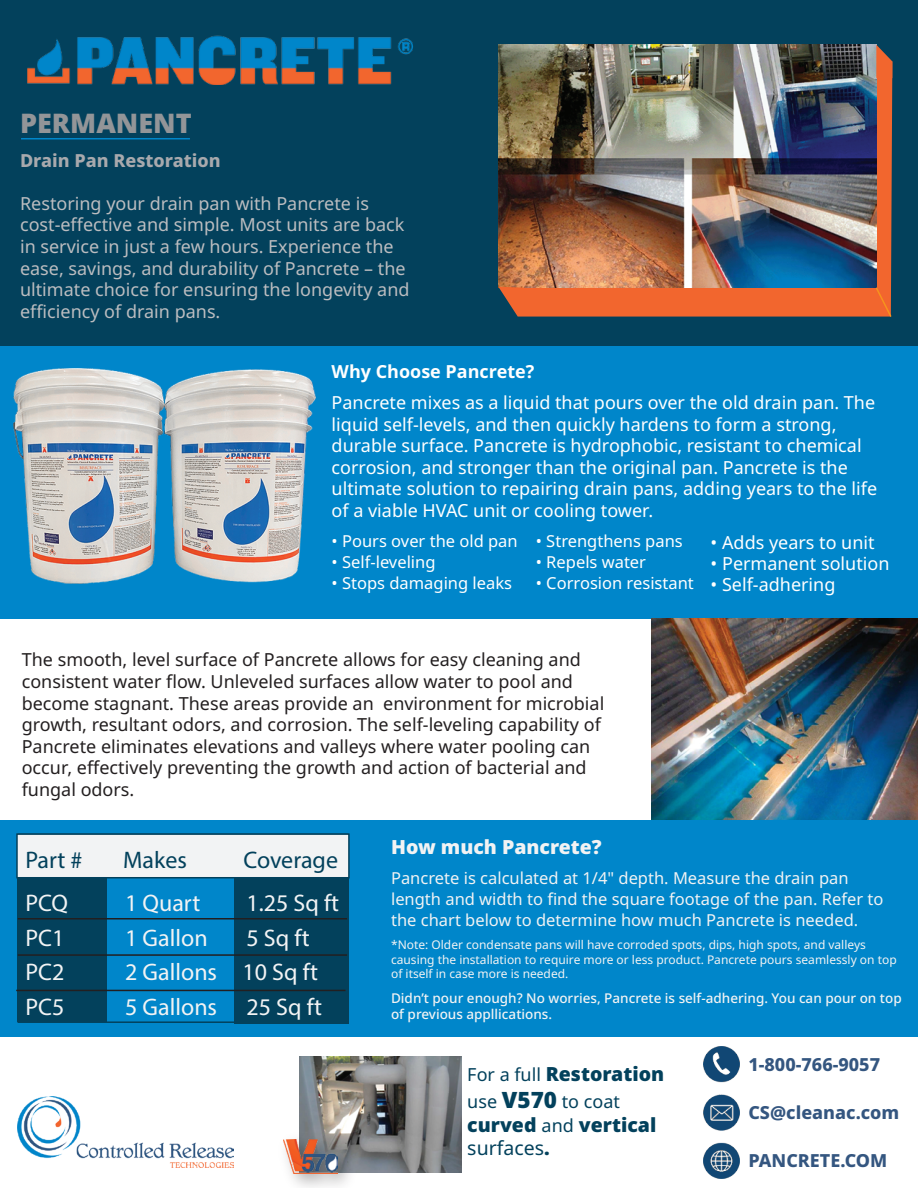
<style>
.page{position:relative;width:918px;height:1188px;background:#fff}
.page>*{position:absolute;margin:0;border:0;box-sizing:border-box;transform-origin:0 0}
.t1{font:900 27px "Noto Sans";color:#939598}
.t2{font:24px "Myriad Pro";color:#f2f3f4}
.t3{font:24px "Myriad Pro";color:#03415c}
.t4{font:900 19.5px/23.4px "Noto Sans";color:#03415c}
.t5{font:900 19.5px "Noto Sans";color:#f2f3f4}
.t6{font:18px/21.6px "Noto Sans";color:#231f20}
.t7{font:18px/21.6px "Noto Sans";color:#fff}
.t8{font:18px/21.6px "Noto Sans";color:#bcbdc0}
.t9{font:800 18px "Noto Sans";color:#345680}
.t10{font:800 18px "Noto Sans";color:#a8a9ad}
.t11{font:700 18px "Noto Sans";color:#fff}
.t12{font:18px "Noto Sans";color:#03415c}
.t13{font:16.5px/21px "Noto Sans";color:#f2f3f4}
.t14{font:16.5px "Noto Sans";color:#fff}
.t15{font:500 13.5px/16.2px "Noto Sans";color:#f2f3f4}
.t16{font:12px/14.4px "Noto Sans";color:#f2f3f4}
.s1{font-weight:400;font-size:18px}
.s2{font-weight:900;font-size:22.5px}
.s3{font-weight:400}
</style>
<div class="page">
<div style="left:0;top:0;width:918px;height:346px;background:#03415c"></div>
<div style="left:524px;top:78px;width:368px;height:239px;background:#f2662e"></div>
<img style="left:27px;top:35px;width:386px;height:50px">
<img style="left:498px;top:45px;width:378px;height:243px">
<hr style="left:21px;top:138px;width:169px;height:2px;background:#0086ca">
<svg style="left:498px;top:287px;width:26px;height:30px"></svg>
<svg style="left:876px;top:45px;width:16px;height:33px"></svg>
<svg style="left:874px;top:286px;width:18px;height:31px"></svg>
<div style="left:0;top:346px;width:918px;height:273px;background:#0086ca"></div>
<img style="left:13px;top:368px;width:303px;height:216px">
<img style="left:651px;top:619px;width:267px;height:201px">
<div style="left:0;top:820px;width:918px;height:217px;background:#0086ca"></div>
<div style="left:18px;top:834px;width:330px;height:189px;background:#0086ca;border:2px solid #03415c"></div>
<div style="left:17px;top:834px;width:90px;height:188px;background:#03415c"></div>
<div style="left:234px;top:836px;width:115px;height:188px;background:#03415c"></div>
<div style="left:16px;top:833px;width:334px;height:45px;background:#f2f3f4;border:2px solid #03415c"></div>
<hr style="left:18px;top:918px;width:329px;height:2px;background:#231f20">
<hr style="left:18px;top:954px;width:329px;height:2px;background:#231f20">
<hr style="left:16px;top:990px;width:330px;height:1px;background:#231f20">
<img style="left:299px;top:1057px;width:162px;height:115px">
<img style="left:18px;top:1097px;width:216px;height:70px">
<img style="left:291px;top:1126px;width:72px;height:61px">
<img style="left:283px;top:1139px;width:54px;height:35px">
<img style="left:704px;top:1047px;width:36px;height:132px">
<h1 class="t1" style="left:20px;top:103px;width:173px">PERMANENT</h1>
<p class="t10" style="left:20px;top:147px;width:202px">Drain Pan Restoration</p>
<p class="t8" style="left:20px;top:193px;width:391px">Restoring your drain pan with Pancrete is cost-effective and simple. Most units are back in service in just a few hours. Experience the ease, savings, and durability of Pancrete – the ultimate choice for ensuring the longevity and efficiency of drain pans.</p>
<p class="t11" style="left:332px;top:359px;width:204px">Why Choose Pancrete?</p>
<p class="t7" style="left:332px;top:392px;width:547px">Pancrete mixes as a liquid that pours over the old drain pan. The liquid self-levels, and then quickly hardens to form a strong, durable surface. Pancrete is hydrophobic, resistant to chemical corrosion, and stronger than the original pan. Pancrete is the ultimate solution to repairing drain pans, adding years to the life of a viable HVAC unit or cooling tower.</p>
<p class="t14" style="left:332px;top:529px;width:188px">• Pours over the old pan</p>
<p class="t14" style="left:332px;top:550px;width:105px">• Self-leveling</p>
<p class="t14" style="left:332px;top:571px;width:182px">• Stops damaging leaks</p>
<p class="t7" style="left:711px;top:532px;width:166px">• Adds years to unit</p>
<p class="t7" style="left:711px;top:553px;width:180px">• Permanent solution</p>
<p class="t7" style="left:711px;top:574px;width:126px">• Self-adhering</p>
<p class="t14" style="left:536px;top:530px;width:148px">• Strengthens pans</p>
<p class="t14" style="left:536px;top:551px;width:112px">• Repels water</p>
<p class="t14" style="left:536px;top:572px;width:160px">• Corrosion resistant</p>
<p class="t6" style="left:22px;top:649px;width:584px">The smooth, level surface of Pancrete allows for easy cleaning and consistent water flow. Unleveled surfaces allow water to pool and become stagnant. These areas provide an environment for microbial growth, resultant odors, and corrosion. The self-leveling capability of Pancrete eliminates elevations and valleys where water pooling can occur, effectively preventing the growth and action of bacterial and fungal odors.</p>
<h2 class="t3" style="left:25px;top:845px;width:59px">Part #</h2>
<h2 class="t3" style="left:123px;top:845px;width:65px">Makes</h2>
<h2 class="t3" style="left:243px;top:845px;width:96px">Coverage</h2>
<h2 class="t2" style="left:25px;top:888px;width:44px">PCQ</h2>
<h2 class="t2" style="left:125px;top:888px;width:77px">1 Quart</h2>
<h2 class="t2" style="left:246px;top:888px;width:94px">1.25 Sq ft</h2>
<h2 class="t2" style="left:25px;top:923px;width:41px">PC1</h2>
<h2 class="t2" style="left:125px;top:923px;width:84px">1 Gallon</h2>
<h2 class="t2" style="left:246px;top:923px;width:65px">5 Sq ft</h2>
<h2 class="t2" style="left:25px;top:957px;width:41px">PC2</h2>
<h2 class="t2" style="left:125px;top:957px;width:194px">2 Gallons 10 Sq ft</h2>
<h2 class="t2" style="left:25px;top:992px;width:41px">PC5</h2>
<h2 class="t2" style="left:125px;top:992px;width:198px">5 Gallons 25 Sq ft</h2>
<p class="t5" style="left:391px;top:832px;width:212px">How much Pancrete?</p>
<p class="t13" style="left:391px;top:868px;width:494px">Pancrete is calculated at 1/4" depth. Measure the drain pan length and width to find the square footage of the pan. Refer to the chart below to determine how much Pancrete is needed.</p>
<p class="t16" style="left:391px;top:938px;width:507px">*Note: Older condensate pans will have corroded spots, dips, high spots, and valleys causing the installation to require more or less product. Pancrete pours seamlessly on top of itself in case more is needed.</p>
<p class="t15" style="left:391px;top:991px;width:512px">Didn’t pour enough? No worries, Pancrete is self-adhering. You can pour on top of previous appllications.</p>
<p class="t4" style="left:467px;top:1063px;width:198px"><span class="s1">For a full</span> Restoration</p>
<p class="t12" style="left:467px;top:1089px;width:154px">use <span class="s2">V570</span> to coat</p>
<p class="t4" style="left:467px;top:1113px;width:191px">curved <span class="s1">and</span> vertical <span class="s3">surfaces</span>.</p>
<p class="t9" style="left:748px;top:1051px;width:133px">1-800-766-9057</p>
<p class="t9" style="left:748px;top:1099px;width:153px">CS@cleanac.com</p>
<p class="t9" style="left:748px;top:1147px;width:141px">PANCRETE.COM</p>
</div>
